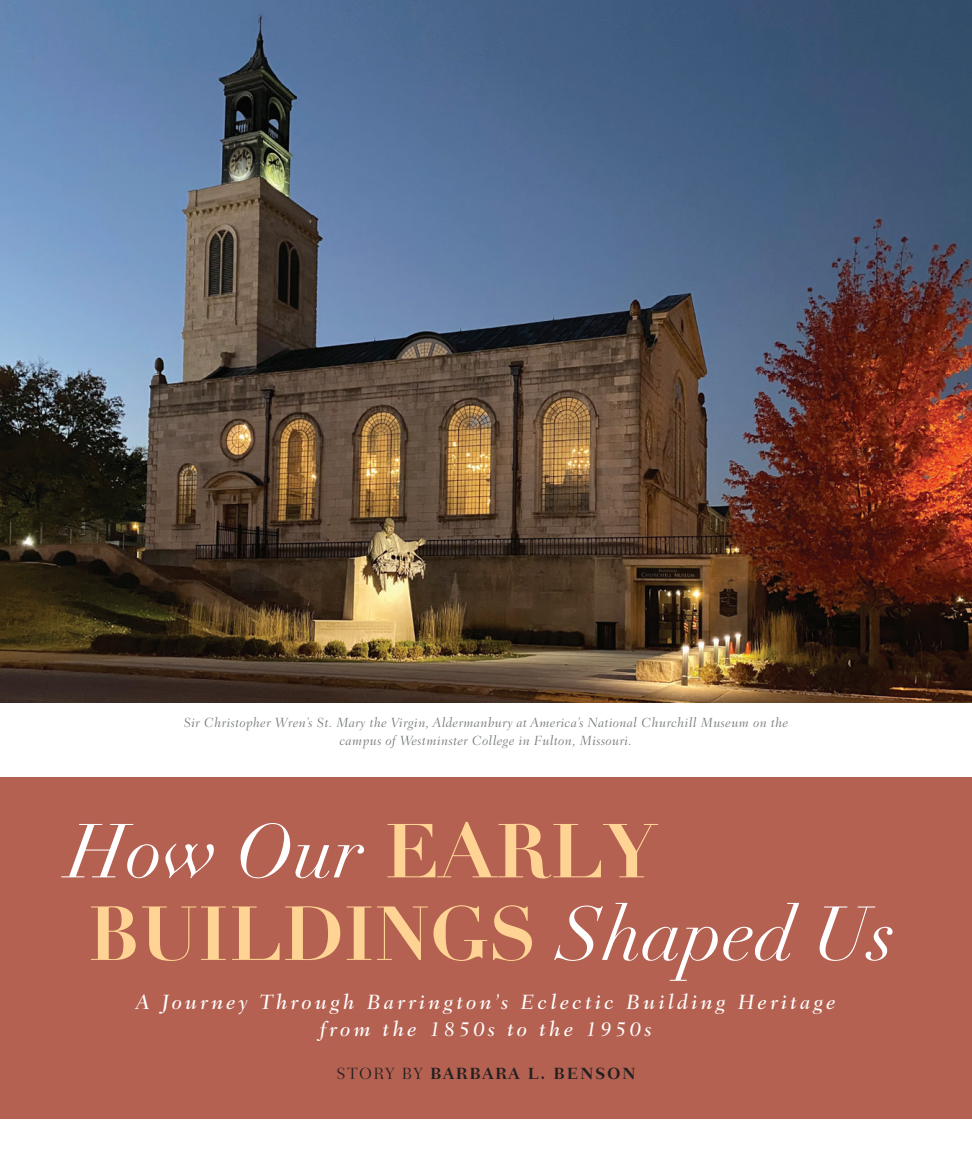
<style>
.page{position:relative;width:972px;height:1175px;background:#fff}
.page>*{position:absolute;margin:0;border:0;box-sizing:border-box;transform-origin:0 0}
.t1{font:italic 75px/82.5px "Didot";color:#fff}
.t2{font:italic 500 21px/27px "Fairfield LT Std";letter-spacing:.15em;color:#fff;text-align:center}
.t3{font:700 16.5px "Fairfield LT Std";letter-spacing:.1em;color:#231f20}
.t4{font:italic 300 13.5px/18px "Fairfield LT Std";letter-spacing:.025em;color:#6f7374;text-align:center}
.s1{font-weight:700;font-style:normal;color:#fed393}
.s2{font-weight:300}
</style>
<div class="page">
<img style="left:0;top:0;width:972px;height:702px">
<div style="left:0;top:777px;width:972px;height:342px;background:#b46151"></div>
<p class="t4" style="left:184px;top:714px;width:606px">Sir Christopher Wren’s St. Mary the Virgin, Aldermanbury at America’s National Churchill Museum on the campus of Westminster College in Fulton, Missouri.</p>
<h1 class="t1" style="left:68px;top:811px;width:829px">How Our <span class="s1">EARLY<br>BUILDINGS</span> Shaped Us</h1>
<h2 class="t2" style="left:136px;top:988px;width:701px">A Journey Through Barrington’s Eclectic Building Heritage from the 1850s to the 1950s</h2>
<p class="t3" style="left:337px;top:1063px;width:301px"><span class="s2">STORY BY</span> BARBARA L. BENSON</p>
</div>
